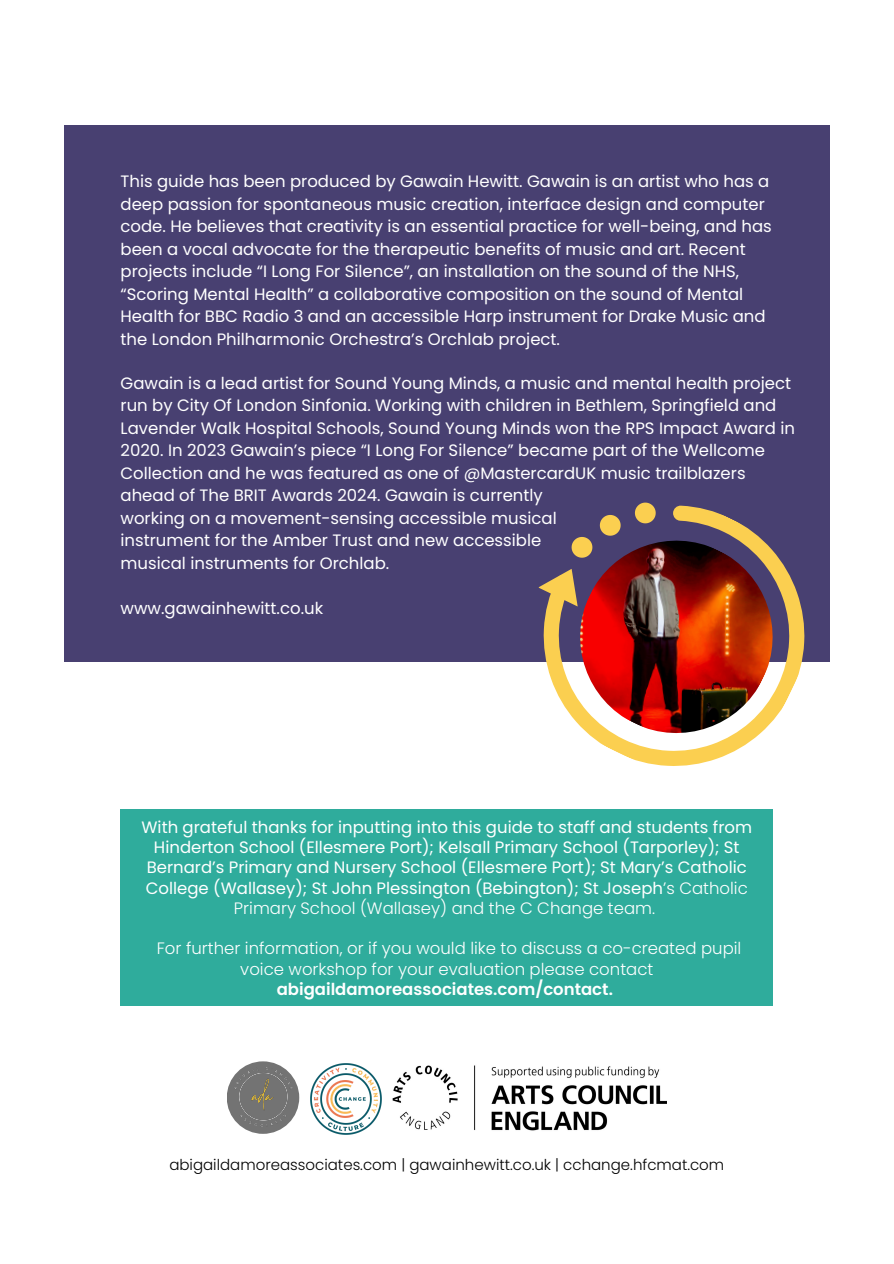
<style>
.page{position:relative;width:894px;height:1264px;background:#fff}
.page>*{position:absolute;margin:0;border:0;box-sizing:border-box;transform-origin:0 0}
.t1{font:16.5px/22.5px "Poppins";color:#fff}
.t2{font:300 16.5px/20.2px "Poppins";color:#fff;text-align:center}
.t3{font:300 15px "Poppins";color:#000}
.s1{font-weight:300}
.s2{font-weight:600}
</style>
<div class="page">
<div style="left:64px;top:126px;width:765px;height:535px;background:#484071"></div>
<svg style="left:500px;top:462px;width:330px;height:304px"></svg>
<svg style="left:538px;top:499px;width:175px;height:192px"></svg>
<img style="left:566px;top:538px;width:219px;height:207px">
<div style="left:227px;top:1061px;width:72px;height:72px;background:#737373;border-radius:50%"></div>
<img style="left:229px;top:1063px;width:67px;height:68px">
<img style="left:392px;top:1065px;width:274px;height:66px">
<img style="left:310px;top:1063px;width:72px;height:71px">
<div style="left:120px;top:809px;width:652px;height:197px;background:#2fac9c"></div>
<h1 class="t1" style="left:120px;top:170px;width:652px">This guide has been produced by Gawain Hewitt. Gawain is an artist who has a deep passion for spontaneous music creation, interface design and computer code. He believes that creativity is an essential practice for well-being, and has been a vocal advocate for the therapeutic benefits of music and art. Recent projects include “I Long For Silence”, an installation on the sound of the NHS, “Scoring Mental Health” a collaborative composition on the sound of Mental Health for BBC Radio 3 and an accessible Harp instrument for Drake Music and the London Philharmonic Orchestra’s Orchlab project.</h1>
<h1 class="t1" style="left:120px;top:372px;width:675px">Gawain is a lead artist for Sound Young Minds, a music and mental health project run by City Of London Sinfonia. Working with children in Bethlem, Springfield and Lavender Walk Hospital Schools, Sound Young Minds won the RPS Impact Award in 2020. In 2023 Gawain’s piece “I Long For Silence” became part of the Wellcome Collection and he was featured as one of @MastercardUK music trailblazers ahead of The BRIT Awards 2024. Gawain is currently<br>working on a movement-sensing accessible musical<br>instrument for the Amber Trust and new accessible<br>musical instruments for Orchlab.</h1>
<p class="t1" style="left:120px;top:597px;width:204px">www.gawainhewitt.co.uk</p>
<p class="t1" style="left:141px;top:816px;width:612px;line-height:20.2px;text-align:center">With grateful thanks for inputting into this guide to staff and students from Hinderton School (Ellesmere Port); Kelsall Primary School (Tarporley); St Bernard’s Primary and Nursery School (Ellesmere Port); St Mary’s Catholic College (Wallasey); St John Plessington (Bebington); St Joseph<span class="s1">’s Catholic Primary School (Wallasey) and the C Change team.</span></p>
<p class="t2" style="left:157px;top:938px;width:586px">For further information, or if you would like to discuss a co-created pupil voice workshop for your evaluation please contact <span class="s2">abigaildamoreassociates.com/contact.</span></p>
<p class="t3" style="left:169px;top:1154px;width:556px">abigaildamoreassociates.com | gawainhewitt.co.uk | cchange.hfcmat.com</p>
</div>
